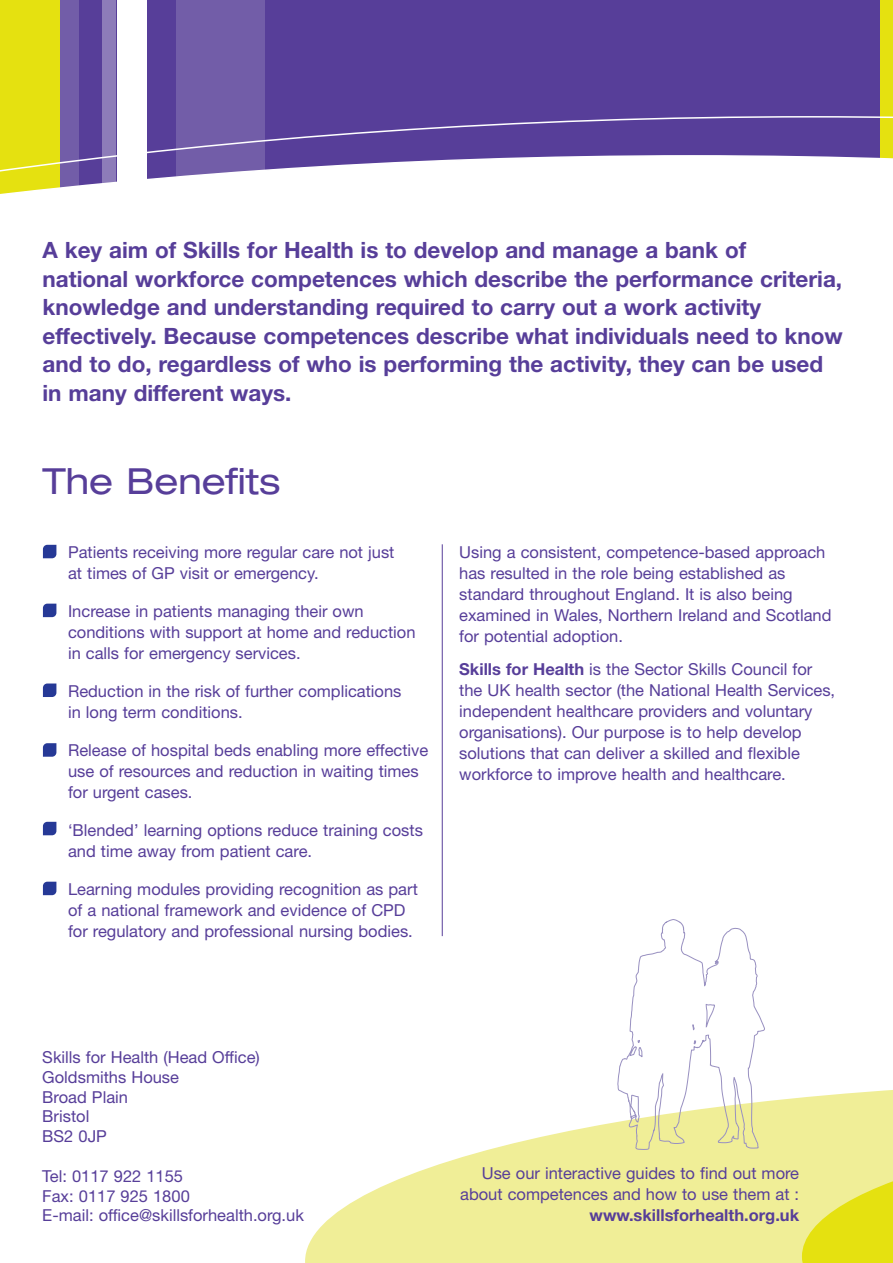
<style>
.page{position:relative;width:893px;height:1263px;background:#fff}
.page>*{position:absolute;margin:0;border:0;box-sizing:border-box;transform-origin:0 0}
.t1{font:expanded 36px "Helvetica Neue";color:#573e99}
.t2{font:700 22.5px/28.5px "Helvetica Neue";color:#573e99}
.t3{font:16.5px/21px "Helvetica Neue";color:#573e99}
.t4{font:700 16.5px "Helvetica Neue";color:#573e99}
.s1{font-weight:700}
</style>
<div class="page">
<div style="left:0;top:0;width:893px;height:906px;background:#573e99"></div>
<div style="left:880px;top:0;width:13px;height:691px;background:#e5e110"></div>
<div style="left:176px;top:0;width:88px;height:662px;background:#725da8"></div>
<div style="left:42px;top:0;width:37px;height:662px;background:#725da8"></div>
<div style="left:102px;top:0;width:14px;height:668px;background:#8d7cb9"></div>
<div style="left:0;top:0;width:60px;height:545px;background:#e5e110"></div>
<div style="left:118px;top:0;width:29px;height:689px;background:#fff"></div>
<div style="left:0;top:116px;width:893px;height:821px;background:#fff"></div>
<svg style="left:305px;top:1090px;width:588px;height:173px;fill:#f0ee97"></svg>
<svg style="left:802px;top:1121px;width:91px;height:142px;background:#ebe860"></svg>
<svg style="left:596px;top:914px;width:169px;height:249px"></svg>
<hr style="left:442px;top:544px;width:1px;height:392px;background:#573e99">
<svg style="left:43px;top:545px;width:13px;height:13px"></svg>
<svg style="left:41px;top:598px;width:15px;height:19px"></svg>
<svg style="left:41px;top:678px;width:15px;height:19px"></svg>
<svg style="left:43px;top:743px;width:13px;height:14px"></svg>
<svg style="left:43px;top:822px;width:13px;height:13px"></svg>
<svg style="left:43px;top:882px;width:13px;height:13px"></svg>
<p class="t2" style="left:43px;top:238px;width:802px">A key aim of Skills for Health is to develop and manage a bank of<br>national workforce competences which describe the performance criteria, knowledge and understanding required to carry out a work activity effectively. Because competences describe what individuals need to know and to do, regardless of who is performing the activity, they can be used in many different ways.</p>
<h1 class="t1" style="left:43px;top:468px;width:239px">The Benefits</h1>
<p class="t3" style="left:68px;top:543px;width:328px;text-indent:-26px">• Patients receiving more regular care not just at times of GP visit or emergency.</p>
<p class="t3" style="left:68px;top:602px;width:349px;text-indent:-26px">• Increase in patients managing their own conditions with support at home and reduction in calls for emergency services.</p>
<p class="t3" style="left:68px;top:682px;width:335px;text-indent:-26px">• Reduction in the risk of further complications in long term conditions.</p>
<p class="t3" style="left:68px;top:741px;width:362px;text-indent:-26px">• Release of hospital beds enabling more effective use of resources and reduction in waiting times for urgent cases.</p>
<p class="t3" style="left:68px;top:821px;width:356px;text-indent:-26px">• ‘Blended’ learning options reduce training costs and time away from patient care.</p>
<p class="t3" style="left:68px;top:880px;width:351px;text-indent:-26px">• Learning modules providing recognition as part of a national framework and evidence of CPD for regulatory and professional nursing bodies.</p>
<p class="t3" style="left:459px;top:543px;width:374px">Using a consistent, competence-based approach has resulted in the role being established as standard throughout England. It is also being examined in Wales, Northern Ireland and Scotland for potential adoption.</p>
<p class="t3" style="left:459px;top:660px;width:377px"><span class="s1">Skills for Health</span> is the Sector Skills Council for the UK health sector (the National Health Services, independent healthcare providers and voluntary organisations). Our purpose is to help develop solutions that can deliver a skilled and flexible workforce to improve health and healthcare.</p>
<p class="t3" style="left:42px;top:1049px;width:219px;line-height:19.8px">Skills for Health (Head Office)<br>Goldsmiths House<br>Broad Plain<br>Bristol<br>BS2 0JP</p>
<p class="t3" style="left:42px;top:1168px;width:263px;line-height:19.8px">Tel: 0117 922 1155<br>Fax: 0117 925 1800<br>E-mail: office@skillsforhealth.org.uk</p>
<p class="t3" style="left:460px;top:1164px;width:341px;text-align:right">Use our interactive guides to find out more about competences and how to use them at :</p>
<p class="t4" style="left:590px;top:1209px;width:211px">www.skillsforhealth.org.uk</p>
</div>
